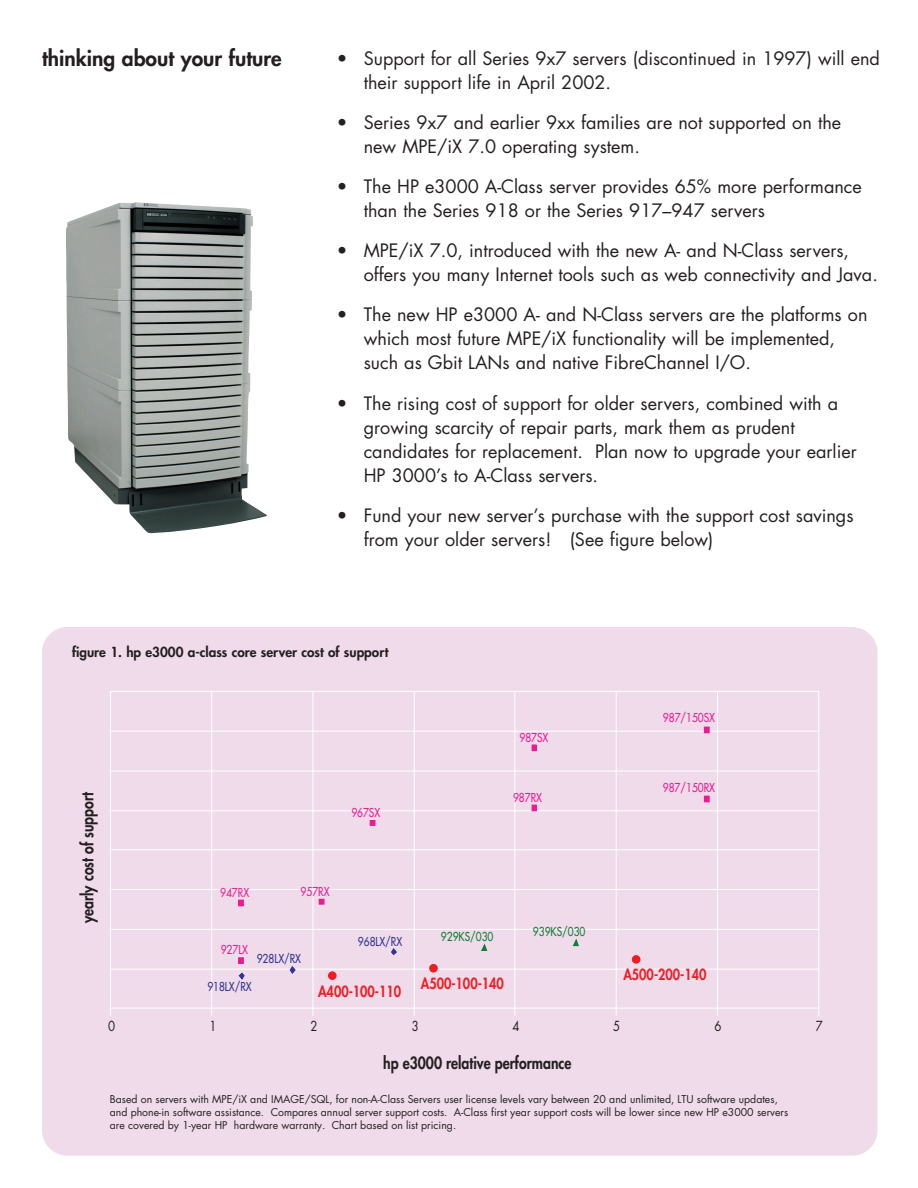
<style>
.page{position:relative;width:918px;height:1188px;background:#fff}
.page>*{position:absolute;margin:0;border:0;box-sizing:border-box;transform-origin:0 0}
.t1{font:800 21px "Futura";color:#231f20}
.t2{font:18px/24px "Futura";color:#231f20}
.t3{font:800 16.5px "Futura";color:#231f20;scale:.85 1}
.t4{font:800 15px "Futura";color:#ee1d23;scale:.85 1}
.t5{font:800 13.5px "Futura";color:#231f20}
.t6{font:13.5px "Futura";color:#231f20;scale:.85 1}
.t7{font:12px "Futura";color:#eb1c91;scale:.85 1}
.t8{font:12px "Futura";color:#2f3391;scale:.85 1}
.t9{font:12px "Futura";color:#0f7d33;scale:.85 1}
.t10{font:10.5px/12.8px "Futura";color:#231f20}
</style>
<div class="page">
<div style="left:42px;top:627px;width:836px;height:529px;background:#efdbea;border-radius:25px"></div>
<hr style="left:110px;top:969px;width:709px;height:1px;background:#fff">
<hr style="left:110px;top:929px;width:709px;height:1px;background:#fff">
<hr style="left:110px;top:889px;width:709px;height:1px;background:#fff">
<hr style="left:110px;top:849px;width:709px;height:1px;background:#fff">
<hr style="left:110px;top:810px;width:709px;height:1px;background:#fff">
<hr style="left:110px;top:771px;width:709px;height:1px;background:#fff">
<hr style="left:110px;top:731px;width:709px;height:1px;background:#fff">
<hr style="left:211px;top:691px;width:1px;height:317px;background:#fff">
<hr style="left:313px;top:691px;width:1px;height:317px;background:#fff">
<hr style="left:414px;top:691px;width:1px;height:317px;background:#fff">
<hr style="left:515px;top:691px;width:1px;height:317px;background:#fff">
<hr style="left:616px;top:691px;width:1px;height:317px;background:#fff">
<hr style="left:717px;top:691px;width:1px;height:317px;background:#fff">
<svg style="left:238px;top:972px;width:7px;height:8px"></svg>
<svg style="left:289px;top:966px;width:7px;height:8px"></svg>
<svg style="left:391px;top:948px;width:6px;height:8px"></svg>
<div style="left:238px;top:957px;width:6px;height:7px;border:1px solid #eb1c91"></div>
<svg style="left:238px;top:900px;width:6px;height:6px"></svg>
<svg style="left:319px;top:899px;width:5px;height:6px"></svg>
<svg style="left:370px;top:820px;width:5px;height:6px"></svg>
<svg style="left:532px;top:805px;width:5px;height:6px"></svg>
<svg style="left:532px;top:745px;width:5px;height:6px"></svg>
<svg style="left:704px;top:796px;width:6px;height:6px"></svg>
<svg style="left:704px;top:727px;width:6px;height:6px"></svg>
<svg style="left:481px;top:944px;width:7px;height:7px"></svg>
<svg style="left:572px;top:939px;width:7px;height:8px"></svg>
<div style="left:429px;top:964px;width:9px;height:9px;background:#ee1d23;border-radius:50%"></div>
<div style="left:328px;top:971px;width:9px;height:9px;background:#ee1d23;border-radius:50%"></div>
<div style="left:632px;top:955px;width:8px;height:9px;background:#ee1d23;border-radius:50%"></div>
<img style="left:66px;top:202px;width:201px;height:331px">
<p class="t1" style="left:42px;top:48px;width:241px">thinking about your future</p>
<p class="t2" style="left:364px;top:48px;width:518px;text-indent:-27px">• Support for all Series 9x7 servers (discontinued in 1997) will end their support life in April 2002.</p>
<p class="t2" style="left:364px;top:112px;width:479px;text-indent:-27px">• Series 9x7 and earlier 9xx families are not supported on the new MPE/iX 7.0 operating system.</p>
<p class="t2" style="left:364px;top:176px;width:500px;text-indent:-27px">• The HP e3000 A-Class server provides 65% more performance than the Series 918 or the Series 917–947 servers</p>
<p class="t2" style="left:364px;top:240px;width:516px;text-indent:-27px">• MPE/iX 7.0, introduced with the new A- and N-Class servers, offers you many Internet tools such as web connectivity and Java.</p>
<p class="t2" style="left:364px;top:304px;width:505px;text-indent:-27px">• The new HP e3000 A- and N-Class servers are the platforms on which most future MPE/iX functionality will be implemented, such as Gbit LANs and native FibreChannel I/O.</p>
<p class="t2" style="left:364px;top:393px;width:495px;text-indent:-27px">• The rising cost of support for older servers, combined with a growing scarcity of repair parts, mark them as prudent candidates for replacement. Plan now to upgrade your earlier HP 3000’s to A-Class servers.</p>
<p class="t2" style="left:364px;top:505px;width:491px;text-indent:-27px">• Fund your new server’s purchase with the support cost savings from your older servers! (See figure below)</p>
<p class="t5" style="left:72px;top:645px;width:318px">figure 1. hp e3000 a-class core server cost of support</p>
<p class="t3" style="left:79px;top:923px;width:156px;rotate:-90deg">yearly cost of support</p>
<p class="t7" style="left:351px;top:807px;width:36px">967SX</p>
<p class="t7" style="left:519px;top:731px;width:36px">987SX</p>
<p class="t7" style="left:513px;top:792px;width:36px">987RX</p>
<p class="t7" style="left:220px;top:886px;width:36px">947RX</p>
<p class="t7" style="left:301px;top:886px;width:36px">957RX</p>
<p class="t7" style="left:221px;top:944px;width:34px">927LX</p>
<p class="t8" style="left:257px;top:953px;width:54px">928LX/RX</p>
<p class="t8" style="left:358px;top:936px;width:54px">968LX/RX</p>
<p class="t8" style="left:207px;top:981px;width:54px">918LX/RX</p>
<p class="t4" style="left:318px;top:984px;width:99px">A400-100-110</p>
<p class="t9" style="left:441px;top:931px;width:63px">929KS/030</p>
<p class="t9" style="left:533px;top:925px;width:63px">939KS/030</p>
<p class="t4" style="left:421px;top:976px;width:99px">A500-100-140</p>
<p class="t7" style="left:663px;top:712px;width:63px">987/150SX</p>
<p class="t7" style="left:663px;top:782px;width:63px">987/150RX</p>
<p class="t4" style="left:623px;top:968px;width:99px">A500-200-140</p>
<p class="t6" style="left:108px;top:1020px;width:10px">0</p>
<p class="t6" style="left:209px;top:1020px;width:10px">1</p>
<p class="t6" style="left:311px;top:1020px;width:10px">2</p>
<p class="t6" style="left:412px;top:1020px;width:10px">3</p>
<p class="t6" style="left:513px;top:1020px;width:10px">4</p>
<p class="t6" style="left:613px;top:1020px;width:10px">5</p>
<p class="t6" style="left:714px;top:1020px;width:10px">6</p>
<p class="t6" style="left:816px;top:1020px;width:10px">7</p>
<p class="t3" style="left:383px;top:1055px;width:223px">hp e3000 relative performance</p>
<p class="t10" style="left:110px;top:1094px;width:680px">Based on servers with MPE/iX and IMAGE/SQL, for non-A-Class Servers user license levels vary between 20 and unlimited, LTU software updates, and phone-in software assistance. Compares annual server support costs. A-Class first year support costs will be lower since new HP e3000 servers are covered by 1-year HP hardware warranty. Chart based on list pricing.</p>
</div>
